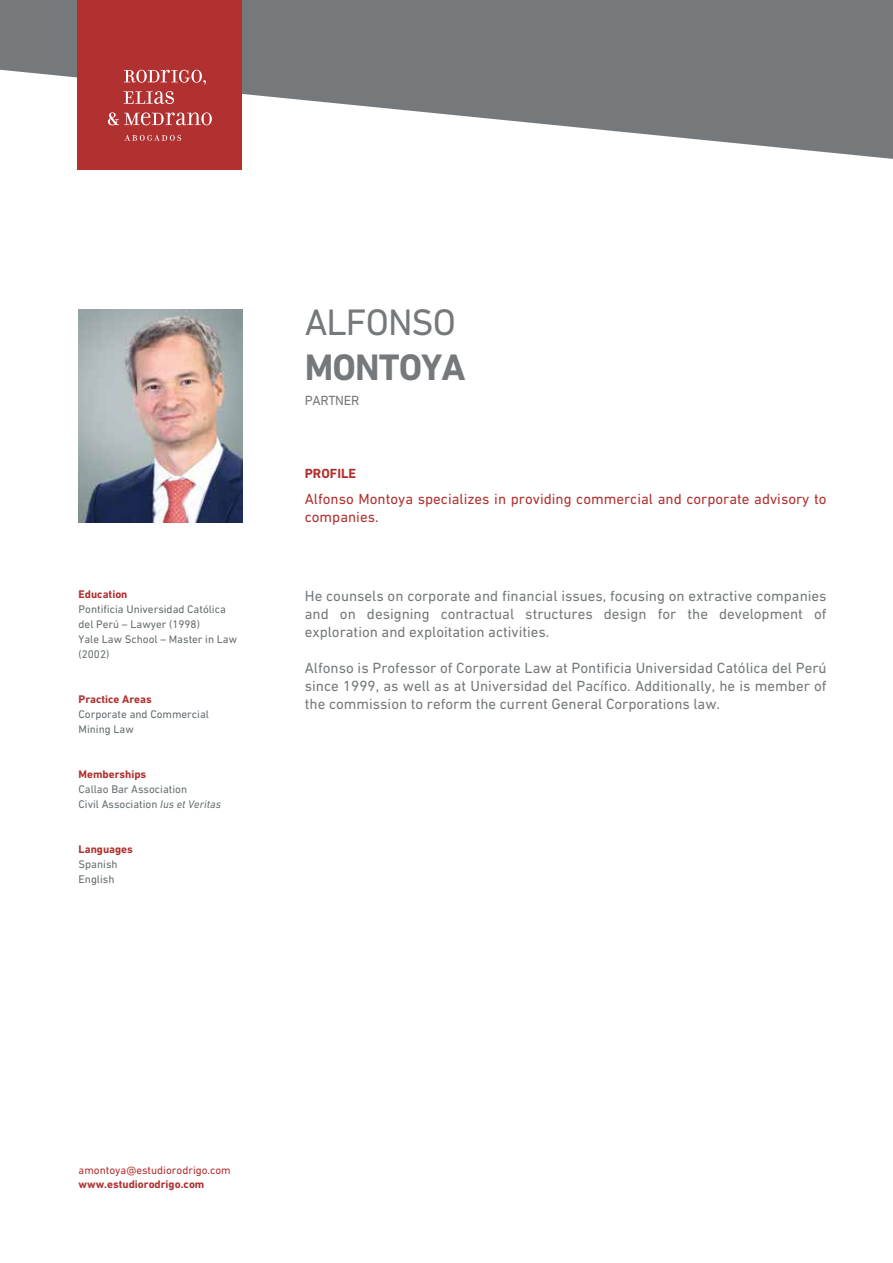
<style>
.page{position:relative;width:893px;height:1263px;background:#fff}
.page>*{position:absolute;margin:0;border:0;box-sizing:border-box;transform-origin:0 0}
.t1{font:37.5px "DIN Next LT Pro";letter-spacing:-.025em;color:#75797b}
.t2{font:700 37.5px "DIN Next LT Pro";letter-spacing:-.025em;color:#75797b}
.t3{font:15px/18px "DIN Next LT Pro";color:#75797b;text-align:justify}
.t4{font:15px/18px "DIN Next LT Pro";color:#b03130}
.t5{font:700 13.5px "DIN Next LT Pro";color:#b03130}
.t6{font:13.5px "DIN Next LT Pro";letter-spacing:-.025em;color:#75797b}
.t7{font:11.25px/15px "DIN Next LT Pro";color:#666e70}
.t8{font:700 11.25px "DIN Next LT Pro";color:#b03130}
.t9{font:11.25px "DIN Next LT Pro";color:#b03130}
.s1{font-style:italic}
</style>
<div class="page">
<svg style="left:0;top:0;width:893px;height:159px;fill:#75797b"></svg>
<div style="left:77px;top:0;width:165px;height:169px;background:#b03130"></div>
<svg style="left:124px;top:70px;width:82px;height:15px"></svg>
<svg style="left:124px;top:91px;width:50px;height:13px"></svg>
<svg style="left:108px;top:112px;width:104px;height:13px"></svg>
<svg style="left:124px;top:135px;width:57px;height:6px"></svg>
<img style="left:79px;top:309px;width:163px;height:214px">
<p class="t8" style="left:79px;top:588px;width:50px">Education</p>
<p class="t7" style="left:79px;top:602px;width:160px">Pontificia Universidad Católica del Perú – Lawyer (1998)<br>Yale Law School – Master in Law (2002)</p>
<p class="t8" style="left:79px;top:693px;width:75px">Practice Areas</p>
<p class="t7" style="left:79px;top:707px;width:132px">Corporate and Commercial<br>Mining Law</p>
<p class="t8" style="left:79px;top:768px;width:69px">Memberships</p>
<p class="t7" style="left:79px;top:782px;width:144px">Callao Bar Association<br>Civil Association <span class="s1">Ius et Veritas</span></p>
<p class="t8" style="left:79px;top:843px;width:56px">Languages</p>
<p class="t7" style="left:79px;top:857px;width:41px">Spanish<br>English</p>
<h1 class="t1" style="left:305px;top:301px;width:153px">ALFONSO</h1>
<h1 class="t2" style="left:305px;top:345px;width:162px">MONTOYA</h1>
<p class="t6" style="left:305px;top:392px;width:56px">PARTNER</p>
<p class="t5" style="left:305px;top:466px;width:53px">PROFILE</p>
<p class="t4" style="left:305px;top:490px;width:523px">Alfonso Montoya specializes in providing commercial and corporate advisory to companies.</p>
<p class="t3" style="left:305px;top:587px;width:523px">He counsels on corporate and financial issues, focusing on extractive companies and on designing contractual structures design for the development of exploration and exploitation activities.</p>
<p class="t3" style="left:305px;top:659px;width:523px">Alfonso is Professor of Corporate Law at Pontificia Universidad Católica del Perú since 1999, as well as at Universidad del Pacífico. Additionally, he is member of the commission to reform the current General Corporations law.</p>
<p class="t9" style="left:79px;top:1164px;width:154px">amontoya@estudiorodrigo.com</p>
<p class="t8" style="left:79px;top:1177px;width:127px">www.estudiorodrigo.com</p>
</div>
